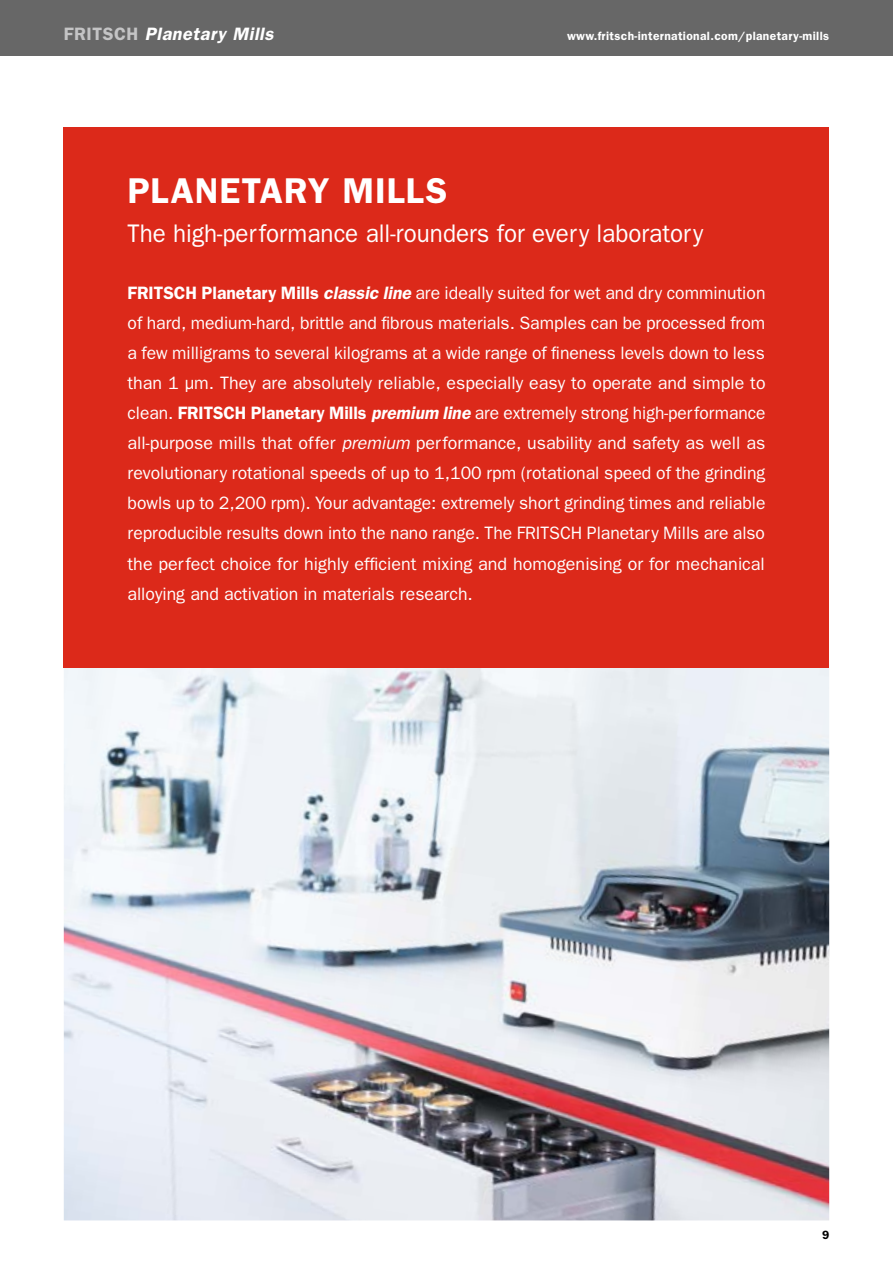
<style>
.page{position:relative;width:893px;height:1263px;background:#fff}
.page>*{position:absolute;margin:0;border:0;box-sizing:border-box;transform-origin:0 0}
.t1{font:600 36px "Franklin Gothic";letter-spacing:.025em;color:#fff}
.t2{font:25.5px "Franklin Gothic";color:#fff;scale:.95 1}
.t3{font:18px/30px "Franklin Gothic";color:#fff;text-align:justify}
.t4{font:italic 600 18px "Franklin Gothic";letter-spacing:.03em;color:#fff}
.t5{font:600 12px "Franklin Gothic";letter-spacing:.03em;color:#fff}
.t6{font:600 12px "Franklin Gothic";color:#000}
.s1{font-style:normal;color:#c4c4c5}
.s2{font-weight:600}
.s3{font-weight:600;font-style:italic}
.s4{font-style:italic}
</style>
<div class="page">
<div style="left:0;top:0;width:893px;height:55px;background:#676767"></div>
<img style="left:64px;top:668px;width:765px;height:552px">
<div style="left:64px;top:128px;width:765px;height:540px;background:#dc291a"></div>
<p class="t4" style="left:64px;top:23px;width:211px"><span class="s1">FRITSCH</span> Planetary Mills</p>
<p class="t5" style="left:567px;top:29px;width:264px">www.fritsch-international.com/planetary-mills</p>
<h1 class="t1" style="left:128px;top:170px;width:321px">PLANETARY MILLS</h1>
<h2 class="t2" style="left:128px;top:219px;width:608px">The high-performance all-rounders for every laboratory</h2>
<p class="t3" style="left:128px;top:278px;width:639px"><span class="s2">FRITSCH Planetary Mills</span> <span class="s3">classic line</span> are ideally suited for wet and dry comminution of hard, medium-hard, brittle and fibrous materials. Samples can be processed from a few milligrams to several kilograms at a wide range of fineness levels down to less than 1 μm. They are absolutely reliable, especially easy to operate and simple to clean. <span class="s2">FRITSCH Planetary Mills</span> <span class="s3">premium line</span> are extremely strong high-performance all-purpose mills that offer <span class="s4">premium</span> performance, usability and safety as well as revolutionary rotational speeds of up to 1,100 rpm (rotational speed of the grinding bowls up to 2,200 rpm). Your advantage: extremely short grinding times and reliable reproducible results down into the nano range. The FRITSCH Planetary Mills are also the perfect choice for highly efficient mixing and homogenising or for mechanical alloying and activation in materials research.</p>
<p class="t6" style="left:822px;top:1227px;width:9px">9</p>
</div>
